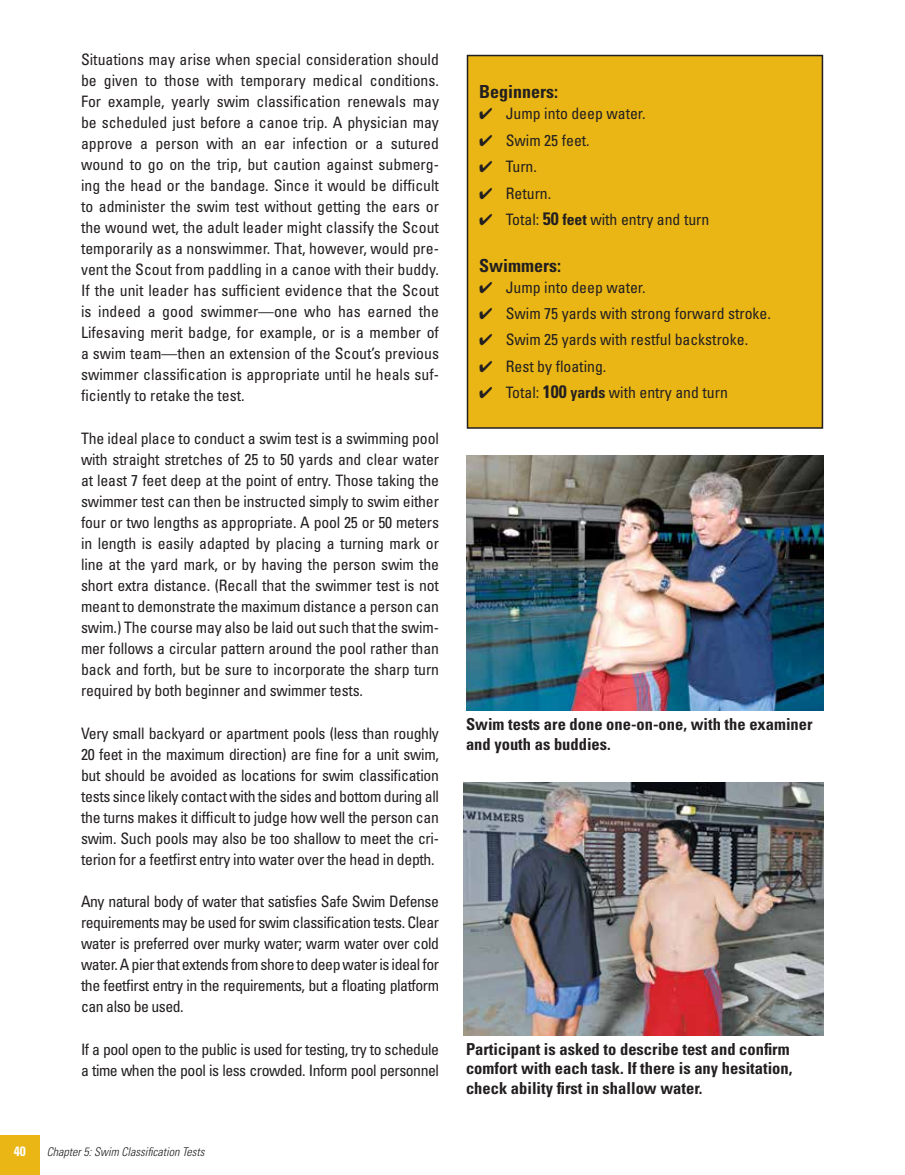
<style>
.page{position:relative;width:905px;height:1175px;background:#fff}
.page>*{position:absolute;margin:0;border:0;box-sizing:border-box;transform-origin:0 0}
.t1{font:700 condensed 18px "Univers LT Std";color:#231f20}
.t2{font:700 condensed 16.5px/19.5px "Univers LT Std";color:#231f20}
.t3{font:condensed 15.75px/21px "Univers LT Std";letter-spacing:-.01em;color:#231f20;text-align:justify}
.t4{font:condensed 15.75px/21px "Univers LT Std";letter-spacing:-.03em;color:#231f20}
.t5{font:700 condensed 13.5px "Univers LT Std";color:#fff}
.t6{font:italic 300 condensed 12px "Univers LT Std";color:#231f20}
.s1{font-weight:700;font-size:18px}
.s2{font-weight:700}
</style>
<div class="page">
<div style="left:467px;top:56px;width:355px;height:372px;background:#e9b616"></div>
<div style="left:466px;top:55px;width:357px;height:374px;border:2px solid #231f20"></div>
<img style="left:466px;top:455px;width:358px;height:255px">
<img style="left:464px;top:782px;width:360px;height:253px">
<div style="left:0;top:1134px;width:40px;height:40px;background:#e9b616"></div>
<p class="t3" style="left:81px;top:49px;width:359px">Situations may arise when special consideration should be given to those with temporary medical conditions.<br>For example, yearly swim classification renewals may be scheduled just before a canoe trip. A physician may approve a person with an ear infection or a sutured wound to go on the trip, but caution against submerg&shy;ing the head or the bandage. Since it would be difficult to administer the swim test without getting the ears or the wound wet, the adult leader might classify the Scout temporarily as a nonswimmer. That, however, would pre&shy;vent the Scout from paddling in a canoe with their buddy.<br>If the unit leader has sufficient evidence that the Scout is indeed a good swimmer—one who has earned the Lifesaving merit badge, for example, or is a member of a swim team—then an extension of the Scout’s previous swimmer classification is appropriate until he heals suf&shy;ficiently to retake the test.</p>
<p class="t3" style="left:81px;top:428px;width:359px">The ideal place to conduct a swim test is a swimming pool with straight stretches of 25 to 50 yards and clear water at least 7 feet deep at the point of entry. Those taking the swimmer test can then be instructed simply to swim either four or two lengths as appropriate. A pool 25 or 50 meters in length is easily adapted by placing a turning mark or line at the yard mark, or by having the person swim the short extra distance. (Recall that the swimmer test is not meant to demonstrate the maximum distance a person can swim.) The course may also be laid out such that the swim&shy;mer follows a circular pattern around the pool rather than back and forth, but be sure to incorporate the sharp turn required by both beginner and swimmer tests.</p>
<p class="t3" style="left:81px;top:722px;width:359px">Very small backyard or apartment pools (less than roughly 20 feet in the maximum direction) are fine for a unit swim, but should be avoided as locations for swim classification tests since likely contact with the sides and bottom during all the turns makes it difficult to judge how well the person can swim. Such pools may also be too shallow to meet the cri&shy;terion for a feetfirst entry into water over the head in depth.</p>
<p class="t3" style="left:81px;top:891px;width:359px">Any natural body of water that satisfies Safe Swim Defense requirements may be used for swim classification tests. Clear water is preferred over murky water; warm water over cold water. A pier that extends from shore to deep water is ideal for the feetfirst entry in the requirements, but a floating platform can also be used.</p>
<p class="t4" style="left:81px;top:1038px;width:359px">If a pool open to the public is used for testing, try to schedule a time when the pool is less crowded. Inform pool personnel</p>
<p class="t5" style="left:14px;top:1143px;width:13px">40</p>
<p class="t6" style="left:47px;top:1145px;width:159px">Chapter 5: Swim Classification Tests</p>
<p class="t1" style="left:479px;top:81px;width:80px">Beginners:</p>
<p class="t3" style="left:479px;top:103px;width:168px">✔ Jump into deep water.</p>
<p class="t3" style="left:479px;top:129px;width:112px">✔ Swim 25 feet.</p>
<p class="t3" style="left:479px;top:156px;width:59px">✔ Turn.</p>
<p class="t3" style="left:479px;top:182px;width:74px">✔ Return.</p>
<p class="t3" style="left:479px;top:209px;width:232px">✔ Total: <span class="s1">50</span> <span class="s2">feet</span> with entry and turn</p>
<p class="t1" style="left:479px;top:254px;width:83px">Swimmers:</p>
<p class="t3" style="left:479px;top:276px;width:168px">✔ Jump into deep water.</p>
<p class="t3" style="left:479px;top:303px;width:293px">✔ Swim 75 yards with strong forward stroke.</p>
<p class="t3" style="left:479px;top:329px;width:270px">✔ Swim 25 yards with restful backstroke.</p>
<p class="t3" style="left:479px;top:355px;width:129px">✔ Rest by floating.</p>
<p class="t3" style="left:479px;top:382px;width:250px">✔ Total: <span class="s1">100</span> <span class="s2">yards</span> with entry and turn</p>
<p class="t2" style="left:466px;top:714px;width:348px">Swim tests are done one-on-one, with the examiner and youth as buddies.</p>
<p class="t2" style="left:466px;top:1039px;width:328px">Participant is asked to describe test and confirm comfort with each task. If there is any hesitation, check ability first in shallow water.</p>
</div>
